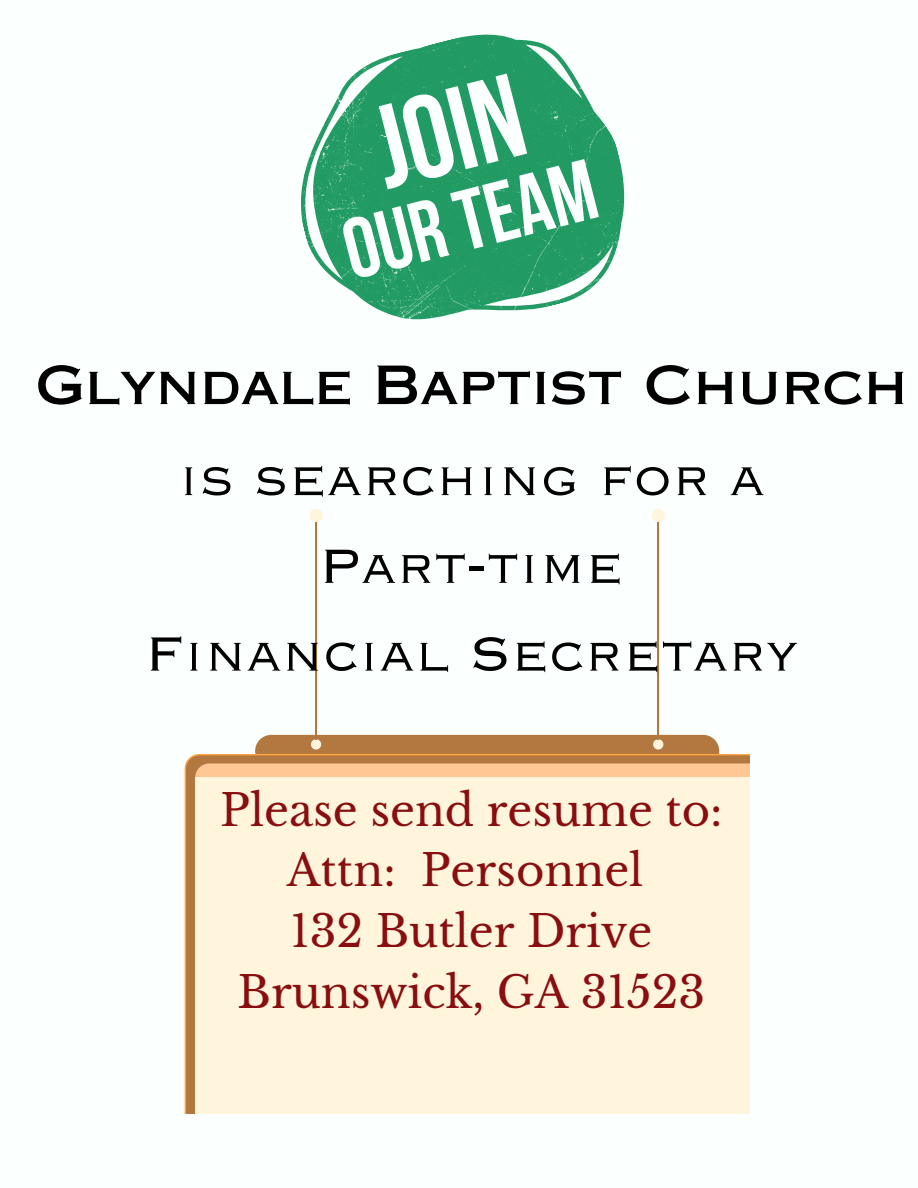
<style>
.page{position:relative;width:918px;height:1188px;background:#fbfffd}
.page>*{position:absolute;margin:0;border:0;box-sizing:border-box;transform-origin:0 0}
.t1{font:63px/87.8px "Copperplate Gothic LT Pro 32 BC";color:#000;text-align:center}
.t2{font:52.8px "Copperplate Gothic LT Pro 31 AB";color:#000}
.t3{font:43.5px "Libre Baskerville";color:#890e0f}
</style>
<div class="page">
<svg style="left:301px;top:34px;width:324px;height:286px;fill:#259c66"></svg>
<div style="left:255px;top:735px;width:464px;height:32px;background:#b2783f;border-radius:16px"></div>
<svg style="left:185px;top:754px;width:564px;height:360px;fill:#b2783f"></svg>
<svg style="left:195px;top:763px;width:554px;height:14px;background:#fbc390"></svg>
<div style="left:195px;top:777px;width:554px;height:337px;background:#fff5dc"></div>
<svg style="left:311px;top:739px;width:10px;height:11px"></svg>
<svg style="left:653px;top:739px;width:10px;height:11px"></svg>
<hr style="left:315px;top:516px;width:2px;height:223px;background:#b2783f">
<hr style="left:658px;top:516px;width:1px;height:223px;background:#b2783f">
<svg style="left:309px;top:509px;width:14px;height:13px"></svg>
<svg style="left:652px;top:509px;width:13px;height:13px"></svg>
<p class="t2" style="left:35px;top:366px;width:874px">Glyndale Baptist Church</p>
<p class="t1" style="left:145px;top:437px;width:654px">is searching for a<br>Part-time<br>Financial Secretary</p>
<h2 class="t3" style="left:220px;top:783px;width:504px">Please send resume to:</h2>
<h1 class="t3" style="left:287px;top:844px;width:358px">Attn: Personnel</h1>
<p class="t3" style="left:290px;top:905px;width:364px">132 Butler Drive</p>
<p class="t3" style="left:238px;top:966px;width:469px">Brunswick, GA 31523</p>
</div>
